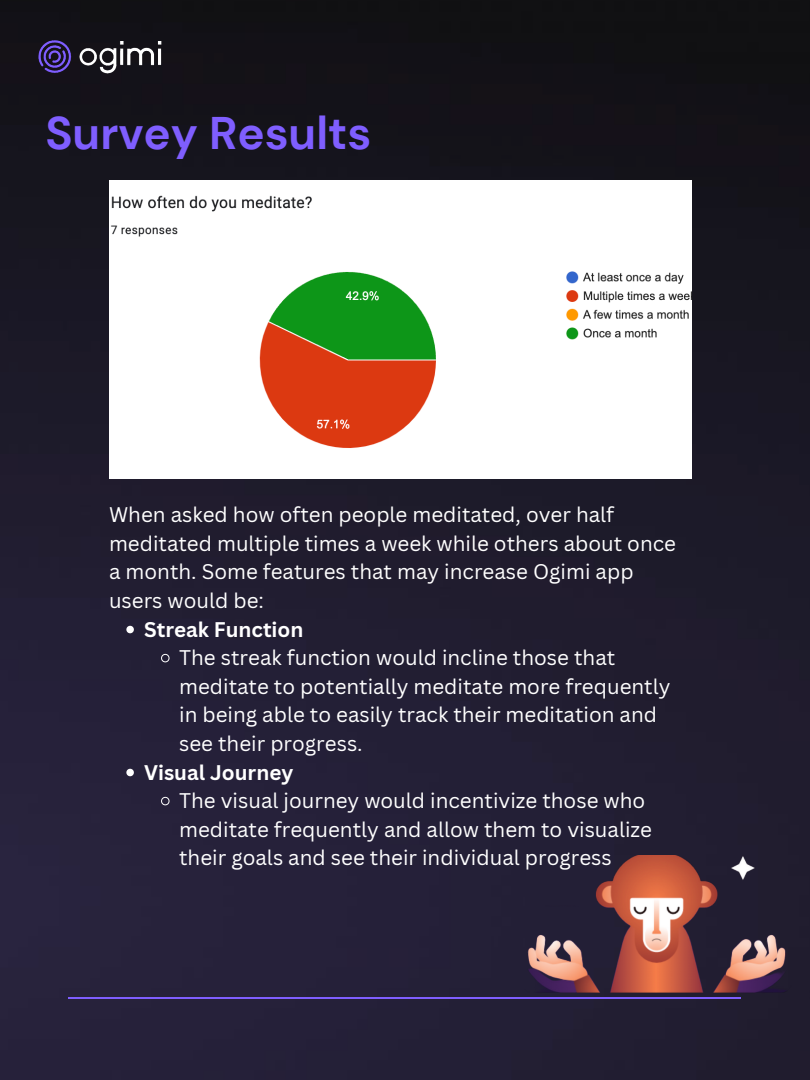
<style>
.page{position:relative;width:810px;height:1080px;background:#fff}
.page>*{position:absolute;margin:0;border:0;box-sizing:border-box;transform-origin:0 0}
.t1{font:700 45.62px "DM Sans";color:#7f5eff}
.t2{font:20.62px/28.6px "Canva Sans";color:#fff}
.t3{font:700 20.62px "Canva Sans";color:#fff}
</style>
<div class="page">
<img style="left:0;top:0;width:810px;height:1080px">
<hr style="left:68px;top:997px;width:672px;height:2px;background:#7f5eff">
<img style="left:34px;top:31px;width:139px;height:50px">
<img style="left:109px;top:181px;width:583px;height:298px">
<svg style="left:126px;top:626px;width:8px;height:7px"></svg>
<svg style="left:161px;top:654px;width:9px;height:8px"></svg>
<svg style="left:126px;top:769px;width:8px;height:7px"></svg>
<svg style="left:161px;top:797px;width:9px;height:8px"></svg>
<img style="left:506px;top:856px;width:298px;height:154px">
<h1 class="t1" style="left:45px;top:104px;width:328px">Survey Results</h1>
<p class="t2" style="left:109px;top:500px;width:569px">When asked how often people meditated, over half meditated multiple times a week while others about once a month. Some features that may increase Ogimi app users would be:</p>
<p class="t3" style="left:144px;top:615px;width:161px">Streak Function</p>
<p class="t2" style="left:179px;top:643px;width:493px">The streak function would incline those that meditate to potentially meditate more frequently in being able to easily track their meditation and see their progress.</p>
<p class="t3" style="left:144px;top:758px;width:151px">Visual Journey</p>
<p class="t2" style="left:179px;top:786px;width:474px">The visual journey would incentivize those who meditate frequently and allow them to visualize their goals and see their individual progress</p>
</div>
